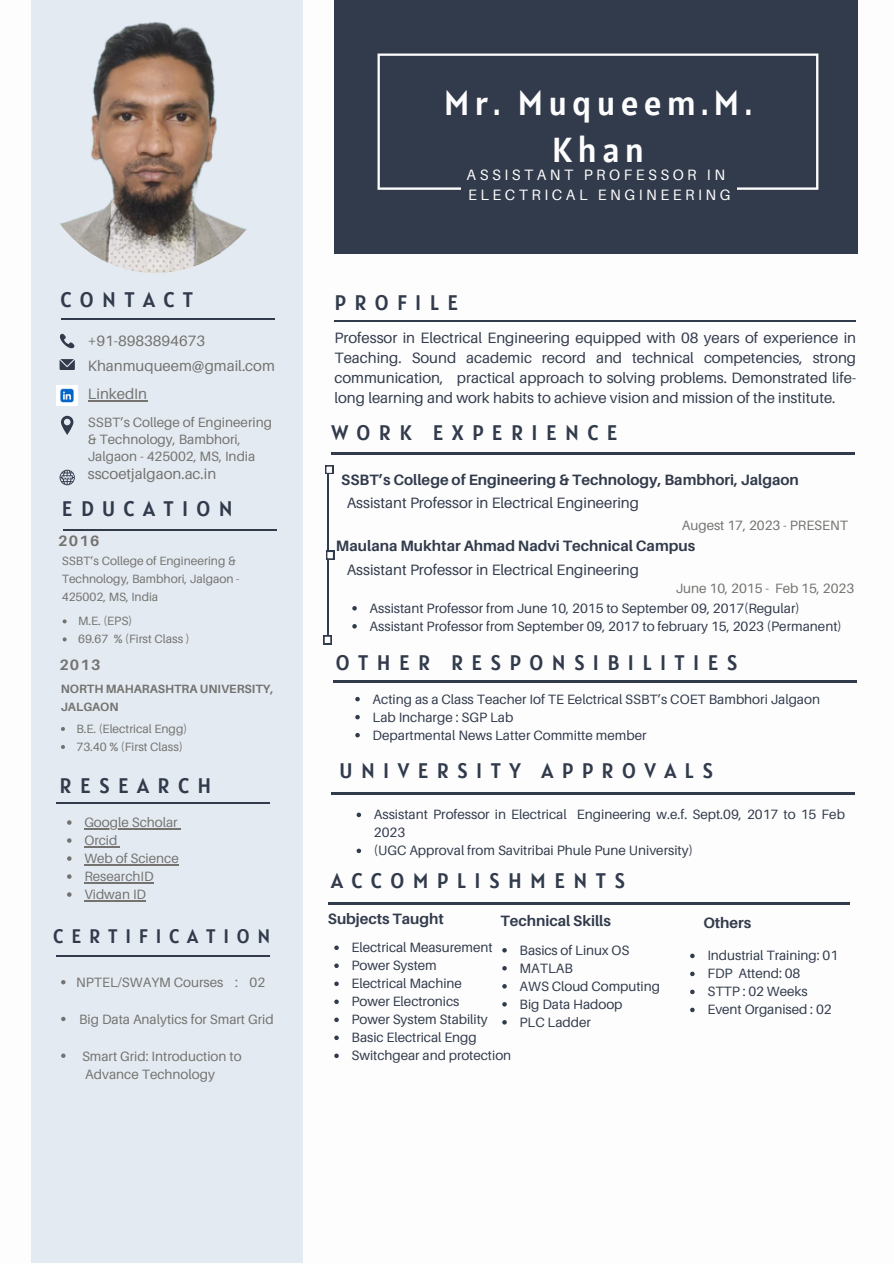
<style>
.page{position:relative;width:894px;height:1264px;background:#fff}
.page>*{position:absolute;margin:0;border:0;box-sizing:border-box;transform-origin:0 0}
.t1{font:34.5px/47.2px "Alatsi";letter-spacing:.15em;color:#fdfdfd;text-align:center}
.t2{font:21px "Alatsi";letter-spacing:.4em;color:#323b4c}
.t3{font:19.5px "Alatsi";letter-spacing:.4em;color:#323b4c}
.t4{font:15px/20.2px "Aileron";color:#323b4c;text-align:justify}
.t5{font:700 15px "Aileron";color:#323b4c}
.t6{font:15px "Aileron";color:#747370}
.t7{font:15px/20.2px "Aileron";letter-spacing:.235em;color:#fdfdfd}
.t8{font:700 15px "Aileron";letter-spacing:.08em;color:#747370}
.t9{font:13.5px/18px "Aileron";color:#323b4c}
.t10{font:13.5px/16.8px "Aileron";color:#747370}
.t11{font:12px/18px "Aileron";color:#747370}
.t12{font:700 12px/18px "Aileron";color:#747370}
</style>
<div class="page">
<div style="left:31px;top:0;width:271px;height:1263px;background:#e3eaf1"></div>
<div style="left:334px;top:0;width:524px;height:254px;background:#323b4c"></div>
<svg style="left:377px;top:53px;width:441px;height:137px"></svg>
<div style="left:461px;top:116px;width:275px;height:95px;background:#323b4c"></div>
<svg style="left:60px;top:333px;width:14px;height:16px"></svg>
<svg style="left:60px;top:359px;width:15px;height:11px"></svg>
<svg style="left:61px;top:416px;width:12px;height:19px"></svg>
<hr style="left:61px;top:318px;width:214px;height:2px;background:#323b4c">
<hr style="left:331px;top:453px;width:522px;height:1px;background:#323b4c">
<svg style="left:60px;top:469px;width:15px;height:16px"></svg>
<hr style="left:63px;top:529px;width:213px;height:1px;background:#323b4c">
<hr style="left:56px;top:802px;width:214px;height:2px;background:#323b4c">
<hr style="left:334px;top:320px;width:521px;height:2px;background:#323b4c">
<hr style="left:327px;top:465px;width:1px;height:175px;background:#323b4c">
<svg style="left:325px;top:465px;width:8px;height:9px"></svg>
<svg style="left:326px;top:551px;width:8px;height:8px"></svg>
<svg style="left:323px;top:635px;width:8px;height:9px"></svg>
<hr style="left:333px;top:681px;width:522px;height:1px;background:#323b4c">
<hr style="left:331px;top:792px;width:522px;height:2px;background:#323b4c">
<hr style="left:328px;top:902px;width:521px;height:2px;background:#323b4c">
<img style="left:31px;top:2px;width:248px;height:271px;border-radius:50%">
<svg style="left:63px;top:619px;width:4px;height:4px"></svg>
<svg style="left:63px;top:637px;width:4px;height:4px"></svg>
<svg style="left:502px;top:948px;width:4px;height:4px"></svg>
<svg style="left:502px;top:966px;width:4px;height:4px"></svg>
<svg style="left:502px;top:984px;width:4px;height:4px"></svg>
<svg style="left:502px;top:1002px;width:4px;height:4px"></svg>
<svg style="left:502px;top:1020px;width:4px;height:4px"></svg>
<svg style="left:334px;top:945px;width:5px;height:5px"></svg>
<svg style="left:334px;top:963px;width:5px;height:5px"></svg>
<svg style="left:334px;top:981px;width:5px;height:5px"></svg>
<svg style="left:334px;top:999px;width:5px;height:5px"></svg>
<svg style="left:334px;top:1017px;width:5px;height:5px"></svg>
<svg style="left:334px;top:1035px;width:5px;height:5px"></svg>
<svg style="left:334px;top:1053px;width:5px;height:5px"></svg>
<svg style="left:352px;top:606px;width:5px;height:4px"></svg>
<svg style="left:352px;top:624px;width:5px;height:4px"></svg>
<svg style="left:355px;top:697px;width:4px;height:4px"></svg>
<svg style="left:355px;top:715px;width:4px;height:4px"></svg>
<svg style="left:355px;top:733px;width:4px;height:4px"></svg>
<svg style="left:61px;top:727px;width:4px;height:4px"></svg>
<svg style="left:61px;top:745px;width:4px;height:4px"></svg>
<svg style="left:356px;top:812px;width:5px;height:5px"></svg>
<svg style="left:356px;top:848px;width:5px;height:5px"></svg>
<svg style="left:690px;top:953px;width:4px;height:5px"></svg>
<svg style="left:690px;top:971px;width:4px;height:5px"></svg>
<svg style="left:690px;top:989px;width:4px;height:5px"></svg>
<svg style="left:690px;top:1007px;width:4px;height:5px"></svg>
<hr style="left:56px;top:955px;width:214px;height:1px;background:#323b4c">
<svg style="left:61px;top:980px;width:4px;height:4px"></svg>
<svg style="left:61px;top:1016px;width:4px;height:5px"></svg>
<svg style="left:61px;top:1053px;width:4px;height:4px"></svg>
<svg style="left:67px;top:820px;width:4px;height:4px"></svg>
<hr style="left:84px;top:828px;width:94px;height:1px;background:#747370">
<svg style="left:67px;top:838px;width:4px;height:4px"></svg>
<hr style="left:84px;top:846px;width:33px;height:1px;background:#747370">
<svg style="left:67px;top:856px;width:4px;height:4px"></svg>
<hr style="left:84px;top:864px;width:95px;height:1px;background:#747370">
<svg style="left:67px;top:874px;width:4px;height:4px"></svg>
<hr style="left:84px;top:882px;width:70px;height:1px;background:#747370">
<svg style="left:67px;top:892px;width:4px;height:4px"></svg>
<hr style="left:84px;top:900px;width:62px;height:1px;background:#747370">
<img style="left:56px;top:385px;width:22px;height:20px">
<hr style="left:88px;top:400px;width:59px;height:1px;background:#747370">
<h5 class="t2" style="left:60px;top:286px;width:134px">CONTACT</h5>
<p class="t6" style="left:88px;top:331px;width:119px">+91-8983894673</p>
<p class="t6" style="left:88px;top:356px;width:188px">Khanmuqueem@gmail.com</p>
<p class="t6" style="left:88px;top:384px;width:61px">LinkedIn</p>
<h5 class="t10" style="left:88px;top:413px;width:186px">SSBT’s College of Engineering &amp; Technology, Bambhori,<br>Jalgaon - 425002, MS, India</h5>
<h2 class="t6" style="left:88px;top:464px;width:130px">sscoetjalgaon.ac.in</h2>
<p class="t2" style="left:62px;top:495px;width:172px">EDUCATION</p>
<p class="t8" style="left:58px;top:531px;width:43px">2016</p>
<h4 class="t11" style="left:62px;top:551px;width:179px">SSBT’s College of Engineering &amp;<br>Technology, Bambhori, Jalgaon -<br>425002, MS, India</h4>
<h2 class="t11" style="left:78px;top:612px;width:56px">M.E. (EPS)</h2>
<p class="t11" style="left:78px;top:630px;width:113px">69.67 % (First Class )</p>
<h5 class="t8" style="left:59px;top:655px;width:43px">2013</h5>
<h6 class="t12" style="left:61px;top:679px;width:214px">NORTH MAHARASHTRA UNIVERSITY,<br>JALGAON</h6>
<p class="t11" style="left:76px;top:719px;width:112px">B.E. (Electrical Engg)</p>
<p class="t11" style="left:76px;top:737px;width:108px">73.40 % (First Class)</p>
<h4 class="t2" style="left:60px;top:771px;width:153px">RESEARCH</h4>
<p class="t10" style="left:84px;top:813px;width:95px">Google Scholar</p>
<p class="t10" style="left:84px;top:831px;width:35px">Orcid</p>
<p class="t10" style="left:84px;top:849px;width:96px">Web of Science</p>
<p class="t10" style="left:84px;top:867px;width:71px">ResearchID</p>
<p class="t10" style="left:84px;top:885px;width:63px">Vidwan ID</p>
<p class="t3" style="left:53px;top:923px;width:219px">CERTIFICATION</p>
<p class="t10" style="left:76px;top:973px;width:190px">NPTEL/SWAYM Courses : 02</p>
<p class="t10" style="left:79px;top:1010px;width:196px">Big Data Analytics for Smart Grid</p>
<p class="t10" style="left:82px;top:1047px;width:161px">Smart Grid: Introduction to</p>
<p class="t10" style="left:85px;top:1065px;width:131px">Advance Technology</p>
<h5 class="t1" style="left:444px;top:79px;width:309px">Mr. Muqueem.M.<br>Khan</h5>
<p class="t7" style="left:466px;top:164px;width:265px">ASSISTANT PROFESSOR IN<br>ELECTRICAL ENGINEERING</p>
<p class="t2" style="left:334px;top:289px;width:125px">PROFILE</p>
<p class="t4" style="left:334px;top:327px;width:523px">Professor in Electrical Engineering equipped with 08 years of experience in Teaching. Sound academic record and technical competencies, strong communication, practical approach to solving problems. Demonstrated life&shy;long learning and work habits to achieve vision and mission of the institute.</p>
<p class="t2" style="left:331px;top:419px;width:287px">WORK EXPERIENCE</p>
<p class="t5" style="left:341px;top:470px;width:459px">SSBT’s College of Engineering &amp; Technology, Bambhori, Jalgaon</p>
<p class="t4" style="left:346px;top:492px;width:294px">Assistant Professor in Electrical Engineering</p>
<h6 class="t10" style="left:681px;top:517px;width:168px">Augest 17, 2023 - PRESENT</h6>
<h4 class="t5" style="left:336px;top:536px;width:360px">Maulana Mukhtar Ahmad Nadvi Technical Campus</h4>
<p class="t4" style="left:346px;top:559px;width:294px">Assistant Professor in Electrical Engineering</p>
<p class="t10" style="left:675px;top:579px;width:180px">June 10, 2015 - Feb 15, 2023</p>
<h2 class="t9" style="left:369px;top:599px;width:431px">Assistant Professor from June 10, 2015 to September 09, 2017(Regular)</h2>
<h4 class="t9" style="left:369px;top:617px;width:473px">Assistant Professor from September 09, 2017 to february 15, 2023 (Permanent)</h4>
<h2 class="t2" style="left:336px;top:649px;width:403px">OTHER RESPONSIBILITIES</h2>
<h5 class="t9" style="left:372px;top:689px;width:449px">Acting as a Class Teacher Iof TE Eelctrical SSBT’s COET Bambhori Jalgaon</h5>
<h6 class="t9" style="left:372px;top:707px;width:142px">Lab Incharge : SGP Lab</h6>
<h4 class="t9" style="left:372px;top:725px;width:275px">Departmental News Latter Committe member</h4>
<p class="t2" style="left:339px;top:756px;width:375px">UNIVERSITY APPROVALS</p>
<p class="t9" style="left:374px;top:805px;width:472px">Assistant Professor in Electrical Engineering w.e.f. Sept.09, 2017 to 15 Feb<br>2023</p>
<p class="t9" style="left:374px;top:841px;width:320px">(UGC Approval from Savitribai Phule Pune University)</p>
<h2 class="t2" style="left:331px;top:866px;width:295px">ACCOMPLISHMENTS</h2>
<p class="t5" style="left:328px;top:909px;width:117px">Subjects Taught</p>
<p class="t9" style="left:351px;top:938px;width:142px">Electrical Measurement</p>
<h6 class="t9" style="left:351px;top:956px;width:87px">Power System</h6>
<h1 class="t9" style="left:351px;top:974px;width:112px">Electrical Machine</h1>
<h3 class="t9" style="left:351px;top:992px;width:109px">Power Electronics</h3>
<h2 class="t9" style="left:351px;top:1010px;width:138px">Power System Stability</h2>
<h5 class="t9" style="left:351px;top:1028px;width:127px">Basic Electrical Engg</h5>
<h5 class="t9" style="left:351px;top:1046px;width:161px">Switchgear and protection</h5>
<p class="t5" style="left:500px;top:911px;width:112px">Technical Skills</p>
<p class="t9" style="left:519px;top:940px;width:111px">Basics of Linux OS</p>
<p class="t9" style="left:519px;top:958px;width:55px">MATLAB</p>
<p class="t9" style="left:519px;top:976px;width:142px">AWS Cloud Computing</p>
<h2 class="t9" style="left:519px;top:994px;width:104px">Big Data Hadoop</h2>
<p class="t9" style="left:519px;top:1012px;width:73px">PLC Ladder</p>
<p class="t5" style="left:703px;top:913px;width:49px">Others</p>
<p class="t9" style="left:707px;top:946px;width:132px">Industrial Training: 01</p>
<h2 class="t9" style="left:707px;top:964px;width:94px">FDP Attend: 08</h2>
<h4 class="t9" style="left:707px;top:982px;width:102px">STTP : 02 Weeks</h4>
<h4 class="t9" style="left:707px;top:1000px;width:126px">Event Organised : 02</h4>
</div>
